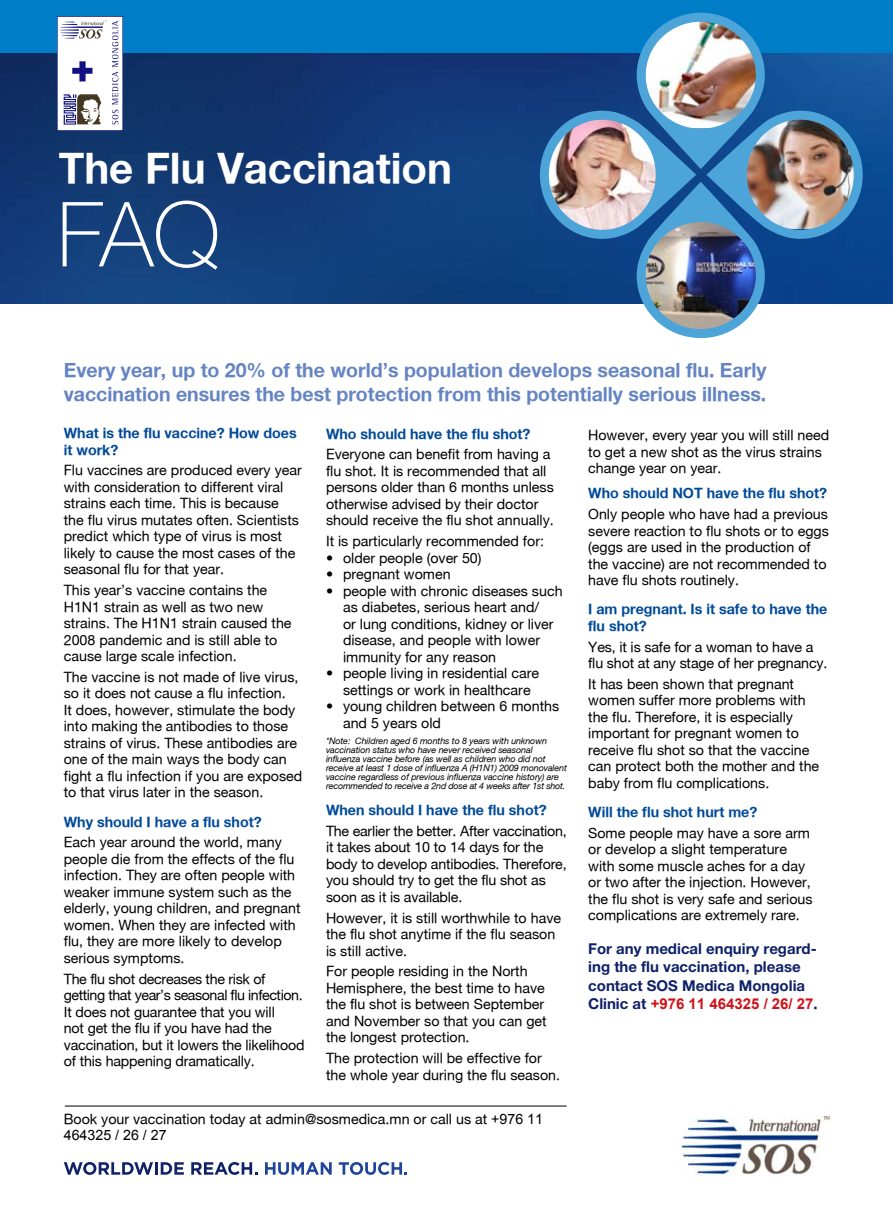
<style>
.page{position:relative;width:893px;height:1212px;background:#fff}
.page>*{position:absolute;margin:0;border:0;box-sizing:border-box;transform-origin:0 0}
.t1{font:100 90px "Helvetica Neue LT";color:#fff}
.t2{font:700 42px "Helvetica Neue";color:#fff}
.t3{font:700 19.5px/23.4px "Helvetica Neue";color:#6484c2}
.t4{font:700 15px/18px "Helvetica Neue Cyr";color:#0f2168}
.t5{font:700 15px "Arial";color:#d0121b}
.t6{font:14.25px/16.5px "Helvetica Neue Roman Roman";color:#000}
.t7{font:700 14.25px/16.5px "Helvetica Neue";color:#004a9a}
.t8{font:14.25px "Arial";color:#000}
.t9{font:italic 9px/9px "Helvetica Neue Roman Roman";letter-spacing:-.01em;color:#000}
.s1{font-family:"Arial"}
.s2{font-family:"Helvetica Neue Cyr";color:#0f2168}
.s3{font-family:"Helvetica Neue";color:#0f2168}
</style>
<div class="page">
<svg style="left:64px;top:1162px;width:120px;height:13px"></svg>
<svg style="left:191px;top:1162px;width:66px;height:13px"></svg>
<svg style="left:265px;top:1162px;width:67px;height:13px"></svg>
<svg style="left:339px;top:1162px;width:68px;height:13px"></svg>
<img style="left:0;top:53px;width:893px;height:250px">
<div style="left:0;top:0;width:893px;height:53px;background:#007dc7"></div>
<img style="left:540px;top:13px;width:323px;height:325px">
<hr style="left:65px;top:1106px;width:502px;height:1px;background:#000">
<img style="left:57px;top:17px;width:65px;height:114px">
<img style="left:682px;top:1116px;width:148px;height:59px">
<h2 class="t2" style="left:59px;top:142px;width:395px">The Flu Vaccination</h2>
<h1 class="t1" style="left:57px;top:183px;width:164px">FAQ</h1>
<h3 class="t3" style="left:64px;top:358px;width:704px">Every year, up to 20% of the world’s population develops seasonal flu. Early vaccination ensures the best protection from this potentially serious illness.</h3>
<p class="t7" style="left:64px;top:424px;width:235px">What is the flu vaccine? How does it work?</p>
<p class="t6" style="left:64px;top:462px;width:240px">Flu vaccines are produced every year with consideration to different viral strains each time. This is because the flu virus mutates often. Scientists predict which type of virus is most likely to cause the most cases of the seasonal flu for that year.</p>
<p class="t6" style="left:64px;top:582px;width:229px">This year’s vaccine contains the<br>H1N1 strain as well as two new strains. The H1N1 strain caused the<br>2008 pandemic and is still able to cause large scale infection.</p>
<p class="t6" style="left:64px;top:668px;width:240px">The vaccine is not made of live virus, so it does not cause a flu infection.<br>It does, however, stimulate the body into making the antibodies to those strains of virus. These antibodies are one of the main ways the body can fight a flu infection if you are exposed to that virus later in the season.</p>
<p class="t7" style="left:64px;top:813px;width:199px">Why should I have a flu shot?</p>
<p class="t6" style="left:64px;top:834px;width:238px">Each year around the world, many people die from the effects of the flu infection. They are often people with weaker immune system such as the elderly, young children, and pregnant women. When they are infected with flu, they are more likely to develop serious symptoms.</p>
<p class="t6" style="left:64px;top:970px;width:242px">The flu shot decreases the risk of getting that year’s seasonal flu infection.<br>It does not guarantee that you will<br>not get the flu if you have had the vaccination, but it lowers the likelihood of this happening dramatically.</p>
<p class="t7" style="left:326px;top:425px;width:206px">Who should have the flu shot?</p>
<p class="t6" style="left:326px;top:446px;width:229px">Everyone can benefit from having a flu shot. It is recommended that all persons older than 6 months unless otherwise advised by their doctor should receive the flu shot annually.</p>
<p class="t6" style="left:326px;top:532px;width:220px">It is particularly recommended for:</p>
<p class="t6" style="left:326px;top:549px;width:157px">• older people (over 50)</p>
<p class="t6" style="left:326px;top:565px;width:126px">• pregnant women</p>
<p class="t6" style="left:343px;top:582px;width:221px;text-indent:-17px">• people with chronic diseases such as diabetes, serious heart and/<br>or lung conditions, kidney or liver disease, and people with lower immunity for any reason</p>
<p class="t6" style="left:343px;top:664px;width:198px;text-indent:-17px">• people living in residential care settings or work in healthcare</p>
<p class="t6" style="left:343px;top:697px;width:218px;text-indent:-17px">• young children between 6 months and 5 years old</p>
<p class="t9" style="left:326px;top:736px;width:242px">*Note: Children aged 6 months to 8 years with unknown vaccination status who have never received seasonal influenza vaccine before (as well as children who did not receive at least 1 dose of influenza A (H1N1) 2009 monovalent vaccine regardless of previous influenza vaccine history) are recommended to receive a 2nd dose at 4 weeks after 1st shot.</p>
<p class="t7" style="left:326px;top:801px;width:222px">When should I have the flu shot?</p>
<p class="t6" style="left:326px;top:822px;width:242px">The earlier the better. After vaccination, it takes about 10 to 14 days for the body to develop antibodies. Therefore, you should try to get the flu shot as soon as it is available.</p>
<p class="t6" style="left:326px;top:909px;width:237px">However, it is still worthwhile to have the flu shot anytime if the flu season is still active.</p>
<p class="t6" style="left:326px;top:963px;width:222px">For people residing in the North<br>Hemisphere, the best time to have the flu shot is between September and November so that you can get the longest protection.</p>
<p class="t6" style="left:326px;top:1049px;width:236px">The protection will be effective for the whole year during the flu season.</p>
<p class="t6" style="left:64px;top:1110px;width:481px">Book your vaccination today at admin@sosmedica.mn or call us at <span class="s1">+976 11</span></p>
<p class="t8" style="left:64px;top:1128px;width:104px">464325 / 26 / 27</p>
<p class="t6" style="left:588px;top:427px;width:242px">However, every year you will still need to get a new shot as the virus strains change year on year.</p>
<p class="t7" style="left:588px;top:485px;width:240px">Who should NOT have the flu shot?</p>
<p class="t6" style="left:588px;top:505px;width:242px">Only people who have had a previous severe reaction to flu shots or to eggs (eggs are used in the production of the vaccine) are not recommended to have flu shots routinely.</p>
<p class="t7" style="left:588px;top:601px;width:241px">I am pregnant. Is it safe to have the flu shot?</p>
<p class="t6" style="left:588px;top:638px;width:241px">Yes, it is safe for a woman to have a flu shot at any stage of her pregnancy.</p>
<p class="t6" style="left:588px;top:675px;width:232px">It has been shown that pregnant women suffer more problems with the flu. Therefore, it is especially important for pregnant women to receive flu shot so that the vaccine can protect both the mother and the baby from flu complications.</p>
<p class="t7" style="left:588px;top:803px;width:171px">Will the flu shot hurt me?</p>
<p class="t6" style="left:588px;top:824px;width:226px">Some people may have a sore arm or develop a slight temperature with some muscle aches for a day or two after the injection. However, the flu shot is very safe and serious complications are extremely rare.</p>
<p class="t4" style="left:588px;top:941px;width:230px">For any medical enquiry regard&shy;ing the flu vaccination, please contact SOS Medica Mongolia</p>
<p class="t5" style="left:588px;top:996px;width:231px"><span class="s2">Clinic at</span> +976 11 464325 / 26/ 27<span class="s3">.</span></p>
</div>
